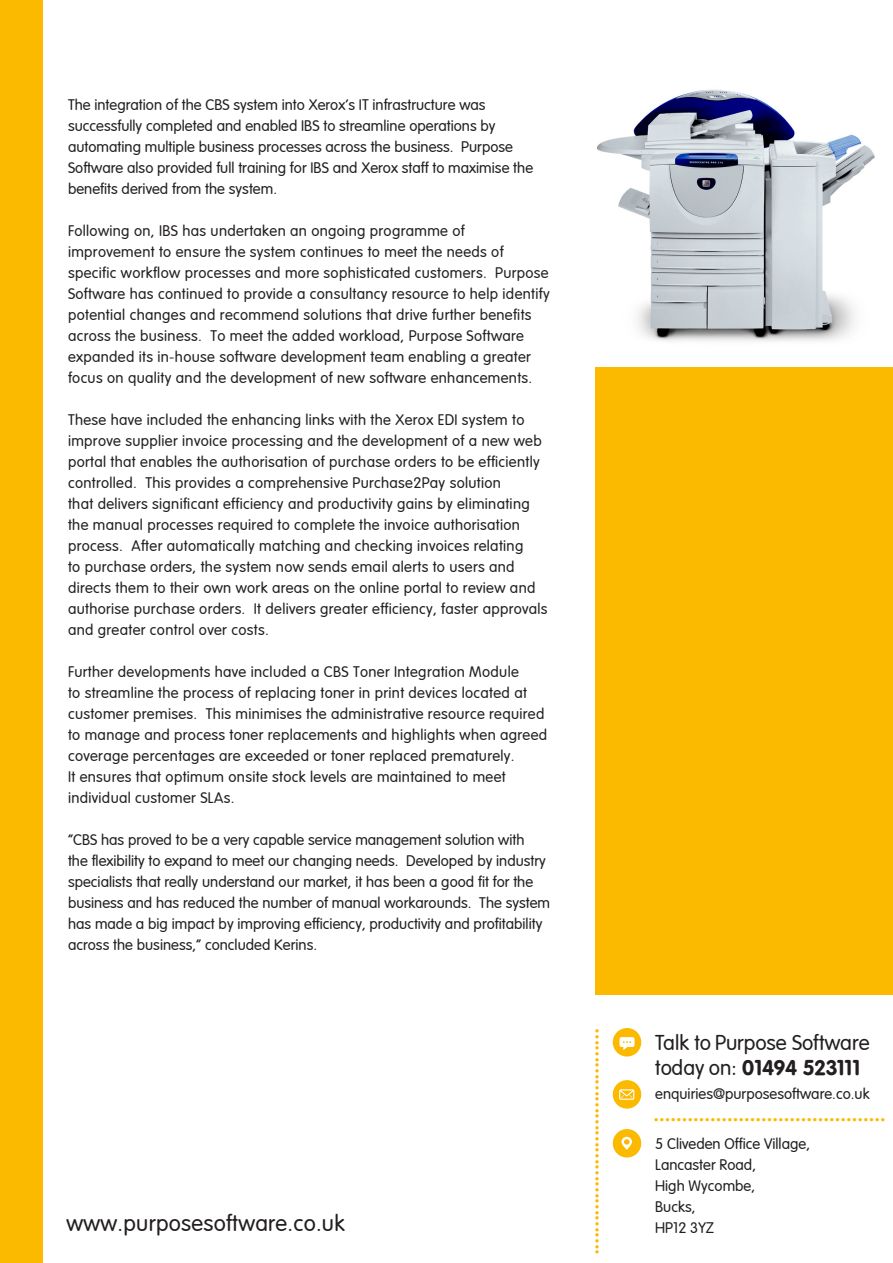
<style>
.page{position:relative;width:893px;height:1263px;background:#fff}
.page>*{position:absolute;margin:0;border:0;box-sizing:border-box;transform-origin:0 0}
.Web_address{font:22.5px "Corporate Rounded Regular SWFTE";letter-spacing:.01em;color:#231f20}
.Header_1{font:21px "Corporate Rounded Bold SWFTE";color:#fbb900}
.Sub_header_1{font:21px "Corporate Rounded Regular SWFTE";color:#231f20}
.Sub_header_1-2{font:21px "Corporate Rounded Bold SWFTE";letter-spacing:-.02em;color:#231f20}
.Sub_header_1-3{font:15px/21px "Corporate Rounded Regular SWFTE";letter-spacing:.02em;color:#231f20}
.Sub_header_1-4{font:15px/21px "Corporate Rounded Regular SWFTE";color:#231f20}
.s1{font-family:"Corporate Rounded Regular SWFTE"}
</style>
<div class="page">
<div style="left:0;top:0;width:43px;height:1263px;background:#fbb900"></div>
<div style="left:596px;top:368px;width:297px;height:627px;background:#fbb900"></div>
<div style="left:613px;top:1080px;width:28px;height:28px;background:#fbb900;border-radius:50%"></div>
<svg style="left:619px;top:1089px;width:15px;height:11px"></svg>
<div style="left:613px;top:1028px;width:28px;height:28px;background:#fbb900;border-radius:50%"></div>
<svg style="left:619px;top:1037px;width:15px;height:13px"></svg>
<div style="left:613px;top:1129px;width:28px;height:28px;background:#fbb900;border-radius:50%"></div>
<svg style="left:621px;top:1137px;width:11px;height:13px"></svg>
<img style="left:597px;top:89px;width:278px;height:252px">
<p class="Sub_header_1-4" style="left:68px;top:94px;width:467px">The integration of the CBS system into Xerox’s IT infrastructure was successfully completed and enabled IBS to streamline operations by automating multiple business processes across the business. Purpose Software also provided full training for IBS and Xerox staff to maximise the benefits derived from the system.</p>
<p class="Sub_header_1-3" style="left:68px;top:220px;width:483px">Following on, IBS has undertaken an ongoing programme of improvement to ensure the system continues to meet the needs of specific workflow processes and more sophisticated customers. Purpose Software has continued to provide a consultancy resource to help identify potential changes and recommend solutions that drive further benefits across the business. To meet the added workload, Purpose Software expanded its in-house software development team enabling a greater focus on quality and the development of new software enhancements.</p>
<p class="Sub_header_1-3" style="left:68px;top:409px;width:481px">These have included the enhancing links with the Xerox EDI system to improve supplier invoice processing and the development of a new web portal that enables the authorisation of purchase orders to be efficiently controlled. This provides a comprehensive Purchase2Pay solution<br>that delivers significant efficiency and productivity gains by eliminating the manual processes required to complete the invoice authorisation process. After automatically matching and checking invoices relating<br>to purchase orders, the system now sends email alerts to users and directs them to their own work areas on the online portal to review and authorise purchase orders. It delivers greater efficiency, faster approvals and greater control over costs.</p>
<p class="Sub_header_1-3" style="left:68px;top:661px;width:481px">Further developments have included a CBS Toner Integration Module<br>to streamline the process of replacing toner in print devices located at customer premises. This minimises the administrative resource required to manage and process toner replacements and highlights when agreed coverage percentages are exceeded or toner replaced prematurely.<br>It ensures that optimum onsite stock levels are maintained to meet individual customer SLAs.</p>
<p class="Sub_header_1-4" style="left:68px;top:829px;width:484px">“CBS has proved to be a very capable service management solution with<br>the flexibility to expand to meet our changing needs. Developed by industry specialists that really understand our market, it has been a good fit for the business and has reduced the number of manual workarounds. The system has made a big impact by improving efficiency, productivity and profitability across the business,” concluded Kerins.</p>
<p class="Web_address" style="left:67px;top:1210px;width:280px">www.purposesoftware.co.uk</p>
<p class="Header_1" style="left:616px;top:1028px;width:228px;rotate:90deg">........................................</p>
<p class="Sub_header_1" style="left:655px;top:1030px;width:216px">Talk to Purpose Software</p>
<p class="Sub_header_1-2" style="left:655px;top:1055px;width:206px"><span class="s1">today on:</span> 01494 523111</p>
<p class="Sub_header_1-4" style="left:655px;top:1083px;width:216px">enquiries@purposesoftware.co.uk</p>
<p class="Sub_header_1-4" style="left:655px;top:1133px;width:156px">5 Cliveden Office Village,</p>
<p class="Sub_header_1-4" style="left:655px;top:1154px;width:102px">Lancaster Road,</p>
<p class="Sub_header_1-4" style="left:655px;top:1175px;width:102px">High Wycombe,</p>
<p class="Sub_header_1-3" style="left:655px;top:1196px;width:42px">Bucks,</p>
<p class="Sub_header_1-3" style="left:655px;top:1217px;width:61px">HP12 3YZ</p>
<p class="Header_1" style="left:653px;top:1101px;width:234px">.........................................</p>
</div>
